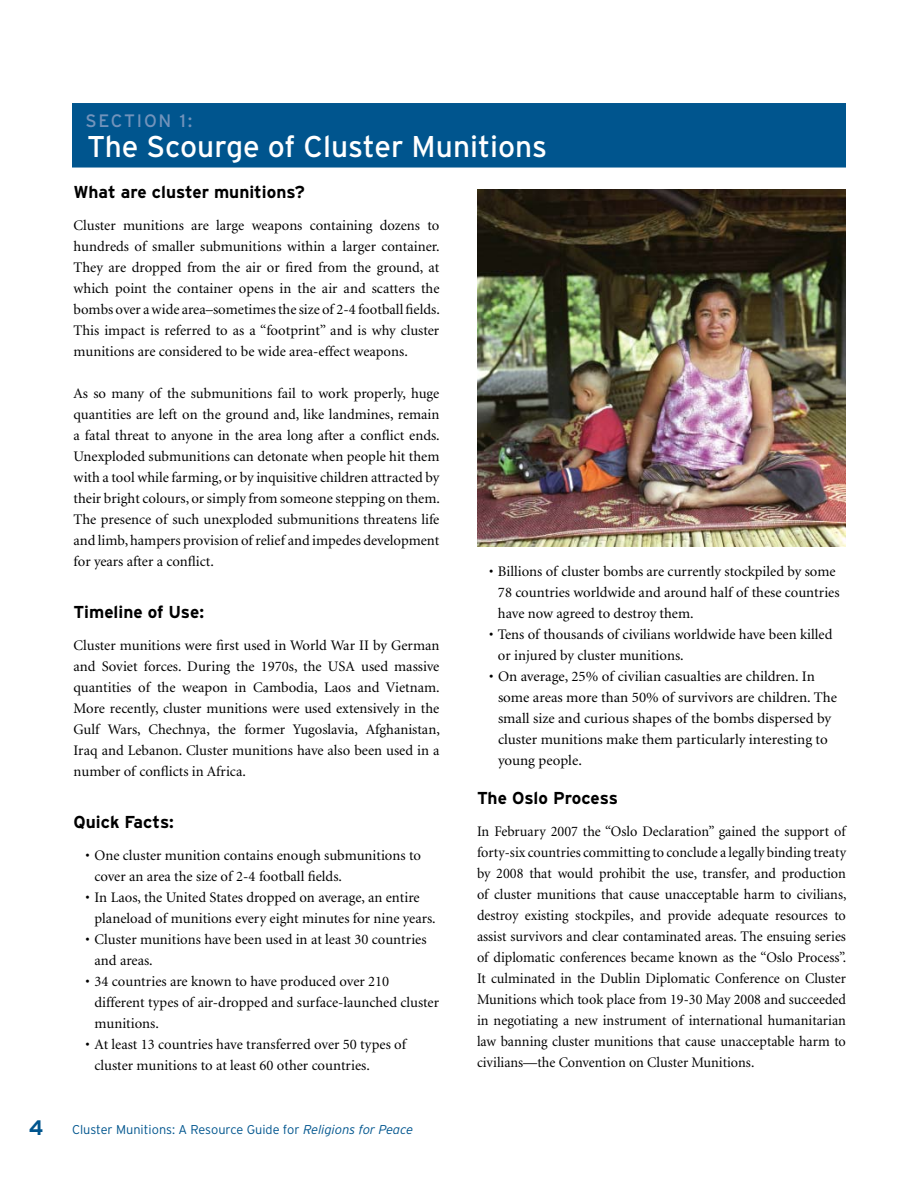
<style>
.page{position:relative;width:918px;height:1188px;background:#fff}
.page>*{position:absolute;margin:0;border:0;box-sizing:border-box;transform-origin:0 0}
.t1{font:30px "Interstate";color:#fff}
.t2{font:700 21px "Interstate";color:#00558e}
.t3{font:18px "Interstate";color:#7293bb}
.t4{font:700 17.25px "Interstate";color:#000}
.t5{font:14.7px/21px "Minion";color:#000}
.t6{font:300 12.75px "Interstate";color:#00558e}
.s1{font-style:italic}
</style>
<div class="page">
<div style="left:72px;top:103px;width:774px;height:65px;background:#00558e"></div>
<img style="left:477px;top:189px;width:369px;height:358px">
<p class="t3" style="left:86px;top:111px;width:12px">secti</p>
<p class="t3" style="left:144px;top:111px;width:50px">on 1:</p>
<h1 class="t1" style="left:87px;top:130px;width:462px">The Scourge of Cluster Munitions</h1>
<p class="t4" style="left:74px;top:183px;width:233px">What are cluster munitions?</p>
<p class="t5" style="left:74px;top:215px;width:368px;text-align:justify">Cluster munitions are large weapons containing dozens to hundreds of smaller submunitions within a larger container.<br>They are dropped from the air or fired from the ground, at which point the container opens in the air and scatters the bombs over a wide area–sometimes the size of 2-4 football fields.<br>This impact is referred to as a “footprint” and is why cluster munitions are considered to be wide area-effect weapons.</p>
<p class="t5" style="left:74px;top:383px;width:368px;text-align:justify">As so many of the submunitions fail to work properly, huge quantities are left on the ground and, like landmines, remain a fatal threat to anyone in the area long after a conflict ends.<br>Unexploded submunitions can detonate when people hit them with a tool while farming, or by inquisitive children attracted by their bright colours, or simply from someone stepping on them.<br>The presence of such unexploded submunitions threatens life and limb, hampers provision of relief and impedes development for years after a conflict.</p>
<p class="t4" style="left:74px;top:603px;width:132px">Timeline of Use:</p>
<p class="t5" style="left:74px;top:635px;width:368px;text-align:justify">Cluster munitions were first used in World War II by German and Soviet forces. During the 1970s, the USA used massive quantities of the weapon in Cambodia, Laos and Vietnam.<br>More recently, cluster munitions were used extensively in the Gulf Wars, Chechnya, the former Yugoslavia, Afghanistan, Iraq and Lebanon. Cluster munitions have also been used in a number of conflicts in Africa.</p>
<p class="t4" style="left:74px;top:813px;width:102px">Quick Facts:</p>
<p class="t5" style="left:95px;top:845px;width:328px;text-indent:-9px">• One cluster munition contains enough submunitions to cover an area the size of 2-4 football fields.</p>
<p class="t5" style="left:95px;top:887px;width:343px;text-indent:-9px">• In Laos, the United States dropped on average, an entire planeload of munitions every eight minutes for nine years.</p>
<p class="t5" style="left:95px;top:929px;width:334px;text-indent:-9px">• Cluster munitions have been used in at least 30 countries and areas.</p>
<p class="t5" style="left:95px;top:971px;width:346px;text-indent:-9px">• 34 countries are known to have produced over 210 different types of air-dropped and surface-launched cluster munitions.</p>
<p class="t5" style="left:95px;top:1034px;width:313px;text-indent:-9px">• At least 13 countries have transferred over 50 types of cluster munitions to at least 60 other countries.</p>
<h2 class="t2" style="left:29px;top:1116px;width:16px">4</h2>
<p class="t6" style="left:72px;top:1123px;width:342px">Cluster Munitions: A Resource Guide for <span class="s1">Religions for Peace</span></p>
<p class="t5" style="left:498px;top:562px;width:343px;text-indent:-9px">• Billions of cluster bombs are currently stockpiled by some<br>78 countries worldwide and around half of these countries have now agreed to destroy them.</p>
<p class="t5" style="left:498px;top:625px;width:336px;text-indent:-9px">• Tens of thousands of civilians worldwide have been killed or injured by cluster munitions.</p>
<p class="t5" style="left:498px;top:667px;width:341px;text-indent:-9px">• On average, 25% of civilian casualties are children. In some areas more than 50% of survivors are children. The small size and curious shapes of the bombs dispersed by cluster munitions make them particularly interesting to young people.</p>
<p class="t4" style="left:477px;top:789px;width:143px">The Oslo Process</p>
<p class="t5" style="left:477px;top:821px;width:371px;text-align:justify">In February 2007 the “Oslo Declaration” gained the support of forty-six countries committing to conclude a legally binding treaty by 2008 that would prohibit the use, transfer, and production of cluster munitions that cause unacceptable harm to civilians, destroy existing stockpiles, and provide adequate resources to assist survivors and clear contaminated areas. The ensuing series of diplomatic conferences became known as the “Oslo Process”.<br>It culminated in the Dublin Diplomatic Conference on Cluster Munitions which took place from 19-30 May 2008 and succeeded in negotiating a new instrument of international humanitarian law banning cluster munitions that cause unacceptable harm to civilians—the Convention on Cluster Munitions.</p>
</div>
